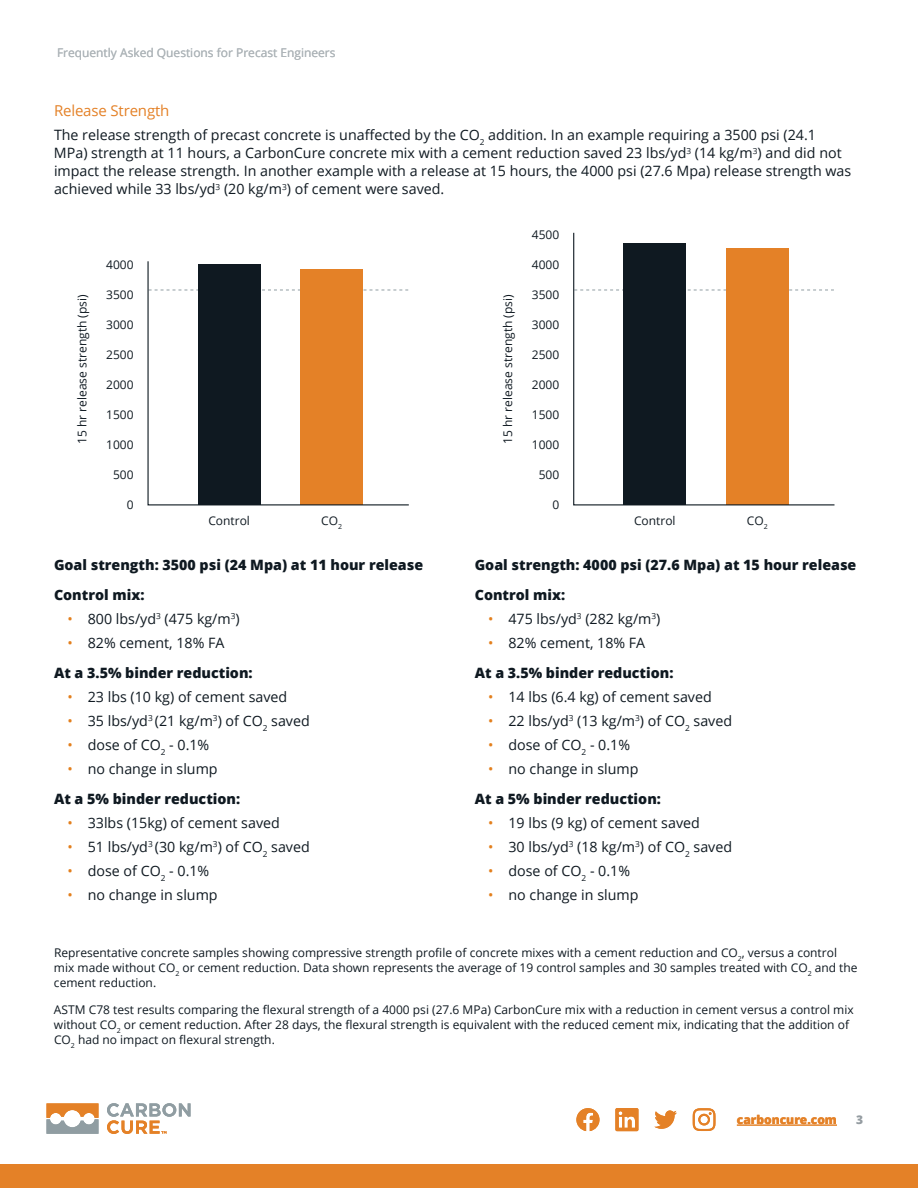
<style>
.page{position:relative;width:918px;height:1188px;background:#fff}
.page>*{position:absolute;margin:0;border:0;box-sizing:border-box;transform-origin:0 0}
.t1{font:15px "Open Sans";letter-spacing:-.01em;color:#e48127}
.t2{font:14.25px/18px "Open Sans";color:#0f1921}
.t3{font:800 14.25px/30px "Open Sans";color:#0f1921}
.t4{font:12px/15px "Open Sans";color:#0f1921}
.t5{font:12px "Open Sans";color:#aeb5b9}
.t6{font:800 12px "Open Sans";color:#e48127}
.t7{font:800 12px "Open Sans";color:#949ca1}
.s1{color:#e37f1c}
.s2{font-weight:400;color:#e37f1c}
.s3{font-weight:400}
</style>
<div class="page">
<svg style="left:46px;top:1103px;width:52px;height:31px"></svg>
<svg style="left:107px;top:1103px;width:84px;height:31px"></svg>
<hr style="left:737px;top:1125px;width:100px;height:1px;background:#e48127">
<svg style="left:693px;top:1108px;width:23px;height:23px"></svg>
<svg style="left:615px;top:1108px;width:23px;height:23px"></svg>
<svg style="left:576px;top:1108px;width:24px;height:23px"></svg>
<svg style="left:654px;top:1110px;width:23px;height:19px"></svg>
<div style="left:0;top:1164px;width:918px;height:24px;background:#e48127"></div>
<svg style="left:147px;top:261px;width:262px;height:245px"></svg>
<svg style="left:573px;top:232px;width:262px;height:274px"></svg>
<p class="t5" style="left:57px;top:48px;width:280px">Frequently Asked Questions for Precast Engineers</p>
<p class="t1" style="left:54px;top:105px;width:117px">Release Strength</p>
<p class="t2" style="left:54px;top:126px;width:799px">The release strength of precast concrete is una昀昀ected by the CO<sub>2</sub> addition. In an example requiring a 3500 psi (24.1<br>MPa) strength at 11 hours, a CarbonCure concrete mix with a cement reduction saved 23 lbs/yd<sup>3</sup> (14 kg/m<sup>3</sup>) and did not impact the release strength. In another example with a release at 15 hours, the 4000 psi (27.6 Mpa) release strength was achieved while 33 lbs/yd<sup>3</sup> (20 kg/m<sup>3</sup>) of cement were saved.</p>
<p class="t4" style="left:532px;top:229px;width:29px">4500</p>
<p class="t4" style="left:106px;top:259px;width:29px">4000</p>
<p class="t4" style="left:532px;top:259px;width:29px">4000</p>
<p class="t4" style="left:106px;top:289px;width:29px">3500</p>
<p class="t4" style="left:532px;top:289px;width:29px">3500</p>
<p class="t4" style="left:106px;top:319px;width:29px">3000</p>
<p class="t4" style="left:532px;top:319px;width:29px">3000</p>
<p class="t4" style="left:106px;top:348px;width:29px">2500</p>
<p class="t4" style="left:532px;top:348px;width:29px">2500</p>
<p class="t4" style="left:106px;top:378px;width:29px">2000</p>
<p class="t4" style="left:532px;top:378px;width:29px">2000</p>
<p class="t4" style="left:106px;top:408px;width:29px">1500</p>
<p class="t4" style="left:532px;top:408px;width:29px">1500</p>
<p class="t4" style="left:76px;top:444px;width:151px;rotate:-90deg">15 hr release strength (psi)</p>
<p class="t4" style="left:501px;top:444px;width:151px;rotate:-90deg">15 hr release strength (psi)</p>
<p class="t4" style="left:106px;top:438px;width:29px">1000</p>
<p class="t4" style="left:532px;top:438px;width:29px">1000</p>
<p class="t4" style="left:113px;top:468px;width:22px">500</p>
<p class="t4" style="left:539px;top:468px;width:22px">500</p>
<p class="t4" style="left:127px;top:498px;width:8px">0</p>
<p class="t4" style="left:552px;top:498px;width:8px">0</p>
<p class="t4" style="left:208px;top:514px;width:43px">Control</p>
<p class="t4" style="left:634px;top:514px;width:43px">Control</p>
<p class="t4" style="left:321px;top:514px;width:22px">CO<sub>2</sub></p>
<p class="t4" style="left:747px;top:514px;width:22px">CO<sub>2</sub></p>
<p class="t3" style="left:54px;top:551px;width:371px">Goal strength: 3500 psi (24 Mpa) at 11 hour release<br>Control mix:</p>
<p class="t2" style="left:67px;top:611px;width:174px"><span class="s1">•</span> 800 lbs/yd<sup>3</sup> (475 kg/m<sup>3</sup>)</p>
<p class="t3" style="left:54px;top:629px;width:200px;text-indent:13px"><span class="s2">•</span> <span class="s3">82% cement, 18% FA<br></span>At a 3.5% binder reduction:</p>
<p class="t2" style="left:68px;top:689px;width:221px"><span class="s1">•</span> 23 lbs (10 kg) of cement saved</p>
<p class="t2" style="left:68px;top:713px;width:244px"><span class="s1">•</span> 35 lbs/yd<sup>3</sup> (21 kg/m<sup>3</sup>) of CO<sub>2</sub> saved</p>
<p class="t2" style="left:67px;top:737px;width:143px"><span class="s1">•</span> dose of CO<sub>2</sub> - 0.1%</p>
<p class="t3" style="left:54px;top:755px;width:188px;text-indent:13px"><span class="s2">•</span> <span class="s3">no change in slump<br></span>At a 5% binder reduction:</p>
<p class="t2" style="left:68px;top:815px;width:214px"><span class="s1">•</span> 33lbs (15kg) of cement saved</p>
<p class="t2" style="left:68px;top:839px;width:244px"><span class="s1">•</span> 51 lbs/yd<sup>3</sup> (30 kg/m<sup>3</sup>) of CO<sub>2</sub> saved</p>
<p class="t2" style="left:67px;top:863px;width:143px"><span class="s1">•</span> dose of CO<sub>2</sub> - 0.1%</p>
<p class="t2" style="left:68px;top:887px;width:152px"><span class="s1">•</span> no change in slump</p>
<p class="t3" style="left:475px;top:551px;width:383px">Goal strength: 4000 psi (27.6 Mpa) at 15 hour release<br>Control mix:</p>
<p class="t2" style="left:488px;top:611px;width:174px"><span class="s1">•</span> 475 lbs/yd<sup>3</sup> (282 kg/m<sup>3</sup>)</p>
<p class="t3" style="left:475px;top:629px;width:200px;text-indent:13px"><span class="s2">•</span> <span class="s3">82% cement, 18% FA<br></span>At a 3.5% binder reduction:</p>
<p class="t2" style="left:488px;top:689px;width:225px"><span class="s1">•</span> 14 lbs (6.4 kg) of cement saved</p>
<p class="t2" style="left:488px;top:713px;width:245px"><span class="s1">•</span> 22 lbs/yd<sup>3</sup> (13 kg/m<sup>3</sup>) of CO<sub>2</sub> saved</p>
<p class="t2" style="left:488px;top:737px;width:143px"><span class="s1">•</span> dose of CO<sub>2</sub> - 0.1%</p>
<p class="t3" style="left:475px;top:755px;width:188px;text-indent:13px"><span class="s2">•</span> <span class="s3">no change in slump<br></span>At a 5% binder reduction:</p>
<p class="t2" style="left:488px;top:815px;width:213px"><span class="s1">•</span> 19 lbs (9 kg) of cement saved</p>
<p class="t2" style="left:488px;top:839px;width:245px"><span class="s1">•</span> 30 lbs/yd<sup>3</sup> (18 kg/m<sup>3</sup>) of CO<sub>2</sub> saved</p>
<p class="t2" style="left:488px;top:863px;width:143px"><span class="s1">•</span> dose of CO<sub>2</sub> - 0.1%</p>
<p class="t2" style="left:488px;top:887px;width:152px"><span class="s1">•</span> no change in slump</p>
<p class="t4" style="left:54px;top:945px;width:805px">Representative concrete samples showing compressive strength pro昀椀le of concrete mixes with a cement reduction and CO<sub>2</sub>, versus a control mix made without CO<sub>2</sub> or cement reduction. Data shown represents the average of 19 control samples and 30 samples treated with CO<sub>2</sub> and the cement reduction.</p>
<p class="t4" style="left:54px;top:1002px;width:801px">ASTM C78 test results comparing the 昀氀exural strength of a 4000 psi (27.6 MPa) CarbonCure mix with a reduction in cement versus a control mix without CO<sub>2</sub> or cement reduction. After 28 days, the 昀氀exural strength is equivalent with the reduced cement mix, indicating that the addition of<br>CO<sub>2</sub> had no impact on 昀氀exural strength.</p>
<p class="t6" style="left:737px;top:1115px;width:102px">carboncure.com</p>
<p class="t7" style="left:856px;top:1115px;width:9px">3</p>
</div>
